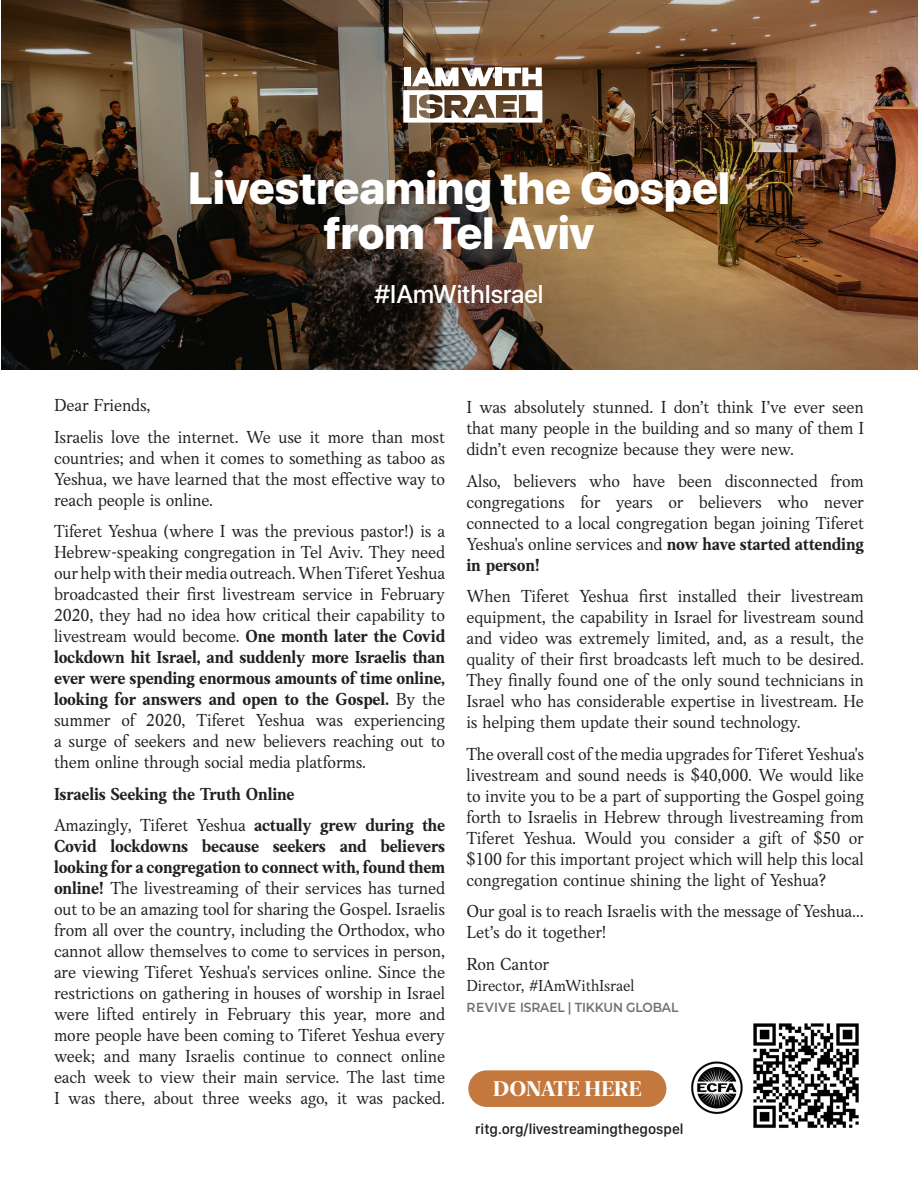
<style>
.page{position:relative;width:918px;height:1188px;background:#fff}
.page>*{position:absolute;margin:0;border:0;box-sizing:border-box;transform-origin:0 0}
.t1{font:800 45px/45px "SF Pro Display";color:#fff;text-align:center}
.t2{font:25.5px "SF Pro";color:#fff}
.t3{font:700 21px "New York Extra Large";color:#fff}
.t4{font:18px/21px "Anko Personal Use";letter-spacing:-.01em;color:#231f20;text-align:justify;scale:.93 1}
.t5{font:700 18px "Anko Personal Use";letter-spacing:-.01em;color:#231f20;scale:.93 1}
.t6{font:16.5px "Anko Personal Use";letter-spacing:-.01em;color:#231f20;scale:.93 1}
.t7{font:500 15px "SF Compact Display";color:#231f20}
.t8{font:600 13.2px "Montserrat";letter-spacing:-.01em;color:#707176;scale:.93 1}
.s1{font-weight:700}
</style>
<div class="page">
<div style="left:468px;top:1070px;width:198px;height:37px;background:#c4783d;border-radius:18px"></div>
<img style="left:2px;top:0;width:916px;height:370px">
<svg style="left:403px;top:67px;width:139px;height:56px"></svg>
<img style="left:691px;top:1061px;width:52px;height:53px">
<img style="left:753px;top:1023px;width:106px;height:105px">
<p class="t1" style="left:188px;top:166px;width:543px">Livestreaming the Gospel from Tel Aviv</p>
<p class="t2" style="left:375px;top:280px;width:170px">#IAmWithIsrael</p>
<p class="t4" style="left:54px;top:395px;width:105px">Dear Friends,</p>
<p class="t4" style="left:54px;top:426px;width:422px">Israelis love the internet. We use it more than most countries; and when it comes to something as taboo as Yeshua, we have learned that the most effective way to reach people is online.</p>
<p class="t4" style="left:54px;top:521px;width:422px">Tiferet Yeshua (where I was the previous pastor!) is a Hebrew-speaking congregation in Tel Aviv. They need our help with their media outreach. When Tiferet Yeshua broadcasted their first livestream service in February 2020, they had no idea how critical their capability to livestream would become. <span class="s1">One month later the Covid lockdown hit Israel, and suddenly more Israelis than ever were spending enormous amounts of time online, looking for answers and open to the Gospel.</span> By the summer of 2020, Tiferet Yeshua was experiencing a surge of seekers and new believers reaching out to them online through social media platforms.</p>
<p class="t5" style="left:54px;top:784px;width:260px">Israelis Seeking the Truth Online</p>
<p class="t4" style="left:54px;top:815px;width:422px">Amazingly, Tiferet Yeshua <span class="s1">actually grew during the Covid lockdowns because seekers and believers looking for a congregation to connect with, found them online!</span> The livestreaming of their services has turned out to be an amazing tool for sharing the Gospel. Israelis from all over the country, including the Orthodox, who cannot allow themselves to come to services in person, are viewing Tiferet Yeshua's services online. Since the restrictions on gathering in houses of worship in Israel were lifted entirely in February this year, more and more people have been coming to Tiferet Yeshua every week; and many Israelis continue to connect online each week to view their main service. The last time I was there, about three weeks ago, it was packed.</p>
<p class="t4" style="left:466px;top:397px;width:429px">I was absolutely stunned. I don’t think I’ve ever seen that many people in the building and so many of them I didn’t even recognize because they were new.</p>
<p class="t4" style="left:466px;top:470px;width:429px">Also, believers who have been disconnected from congregations for years or believers who never connected to a local congregation began joining Tiferet Yeshua's online services and <span class="s1">now have started attending in person!</span></p>
<p class="t4" style="left:466px;top:586px;width:429px">When Tiferet Yeshua first installed their livestream equipment, the capability in Israel for livestream sound and video was extremely limited, and, as a result, the quality of their first broadcasts left much to be desired.<br>They finally found one of the only sound technicians in Israel who has considerable expertise in livestream. He is helping them update their sound technology.</p>
<p class="t4" style="left:466px;top:743px;width:429px">The overall cost of the media upgrades for Tiferet Yeshua's livestream and sound needs is $40,000. We would like to invite you to be a part of supporting the Gospel going forth to Israelis in Hebrew through livestreaming from Tiferet Yeshua. Would you consider a gift of $50 or $100 for this important project which will help this local congregation continue shining the light of Yeshua?</p>
<p class="t4" style="left:466px;top:901px;width:429px">Our goal is to reach Israelis with the message of Yeshua…<br>Let’s do it together!</p>
<p class="t4" style="left:466px;top:953px;width:91px">Ron Cantor</p>
<p class="t6" style="left:466px;top:976px;width:182px">Director, #IAmWithIsrael</p>
<p class="t8" style="left:466px;top:998px;width:229px">REVIVE ISRAEL | TIKKUN GLOBAL</p>
<p class="t3" style="left:493px;top:1076px;width:150px">DONATE HERE</p>
<p class="t7" style="left:475px;top:1120px;width:210px">ritg.org/livestreamingthegospel</p>
</div>
